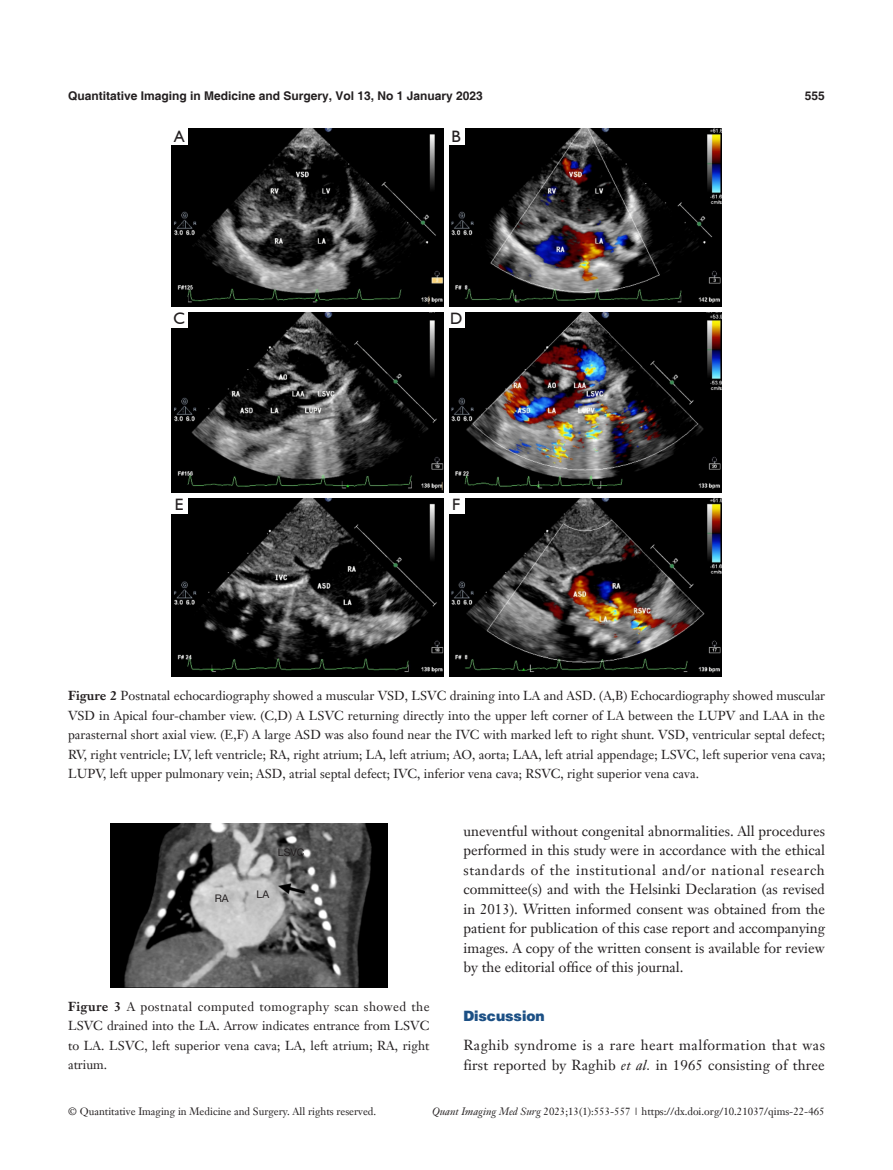
<style>
.page{position:relative;width:893px;height:1170px;background:#fff}
.page>*{position:absolute;margin:0;border:0;box-sizing:border-box;transform-origin:0 0}
.t1{font:16.5px "Humanist 521 BT";color:#231f20}
.t2{font:14.25px/19.5px "Janson Text LT";letter-spacing:.01em;color:#231f20;text-align:justify}
.t3{font:14.25px/29.2px "Janson Text LT";letter-spacing:.03em;color:#231f20}
.t4{font:12.75px/19.5px "Janson Text LT";color:#231f20;text-align:justify}
.ZY-nianjuanqi{font:700 12px "Helvetica";color:#231f20}
.ZY-doi{font:10.5px "Janson Text LT";color:#231f20}
.ZY-banquan{font:10.5px "Janson Text LT";color:#231f20}
.t5{font:10.5px "Helvetica Neue LT Pro";color:#231f20}
.s1{font-weight:700}
.s2{font-family:"Helvetica";font-weight:900;color:#1c5085}
.s3{font-style:italic}
</style>
<div class="page">
<img style="left:171px;top:128px;width:551px;height:548px">
<div style="left:444px;top:128px;width:5px;height:548px;background:#fff"></div>
<hr style="left:171px;top:307px;width:551px;height:4px;background:#fff">
<hr style="left:171px;top:493px;width:551px;height:4px;background:#fff">
<div style="left:171px;top:128px;width:17px;height:17px;background:#fff"></div>
<div style="left:448px;top:128px;width:17px;height:17px;background:#fff"></div>
<div style="left:171px;top:310px;width:17px;height:17px;background:#fff"></div>
<div style="left:448px;top:310px;width:17px;height:17px;background:#fff"></div>
<div style="left:171px;top:496px;width:17px;height:17px;background:#fff"></div>
<div style="left:448px;top:496px;width:17px;height:17px;background:#fff"></div>
<img style="left:111px;top:823px;width:276px;height:163px">
<p class="ZY-nianjuanqi" style="left:68px;top:88px;width:416px">Quantitative Imaging in Medicine and Surgery, Vol 13, No 1 January 2023</p>
<p class="ZY-nianjuanqi" style="left:805px;top:88px;width:22px">555</p>
<p class="t1" style="left:174px;top:126px;width:12px">A</p>
<p class="t1" style="left:451px;top:126px;width:11px">B</p>
<p class="t1" style="left:174px;top:308px;width:13px">C</p>
<p class="t1" style="left:450px;top:308px;width:14px">D</p>
<p class="t1" style="left:175px;top:494px;width:10px">E</p>
<p class="t1" style="left:452px;top:494px;width:10px">F</p>
<p class="t4" style="left:68px;top:685px;width:759px"><span class="s1">Figure 2</span> Postnatal echocardiography showed a muscular VSD, LSVC draining into LA and ASD. (A,B) Echocardiography showed muscular VSD in Apical four-chamber view. (C,D) A LSVC returning directly into the upper left corner of LA between the LUPV and LAA in the parasternal short axial view. (E,F) A large ASD was also found near the IVC with marked left to right shunt. VSD, ventricular septal defect; RV, right ventricle; LV, left ventricle; RA, right atrium; LA, left atrium; AO, aorta; LAA, left atrial appendage; LSVC, left superior vena cava; LUPV, left upper pulmonary vein; ASD, atrial septal defect; IVC, inferior vena cava; RSVC, right superior vena cava.</p>
<p class="t5" style="left:215px;top:891px;width:15px">RA</p>
<p class="t5" style="left:278px;top:846px;width:28px">LSVC</p>
<p class="t5" style="left:257px;top:887px;width:14px">LA</p>
<p class="t4" style="left:68px;top:996px;width:363px"><span class="s1">Figure 3</span> A postnatal computed tomography scan showed the LSVC drained into the LA. Arrow indicates entrance from LSVC to LA. LSVC, left superior vena cava; LA, left atrium; RA, right atrium.</p>
<p class="t2" style="left:463px;top:821px;width:363px">uneventful without congenital abnormalities. All procedures performed in this study were in accordance with the ethical standards of the institutional and/or national research committee(s) and with the Helsinki Declaration (as revised in 2013). Written informed consent was obtained from the patient for publication of this case report and accompanying images. A copy of the written consent is available for review by the editorial office of this journal.</p>
<p class="t3" style="left:463px;top:1001px;width:363px"><span class="s2">Discussion<br></span>Raghib syndrome is a rare heart malformation that was</p>
<p class="t2" style="left:463px;top:1055px;width:363px">first reported by Raghib <span class="s3">et al.</span> in 1965 consisting of three</p>
<p class="ZY-banquan" style="left:68px;top:1104px;width:310px">© Quantitative Imaging in Medicine and Surgery. All rights reserved.</p>
<p class="ZY-doi" style="left:432px;top:1104px;width:394px"><span class="s3">Quant Imaging Med Surg</span> 2023;13(1):553-557 | https://dx.doi.org/10.21037/qims-22-465</p>
</div>
